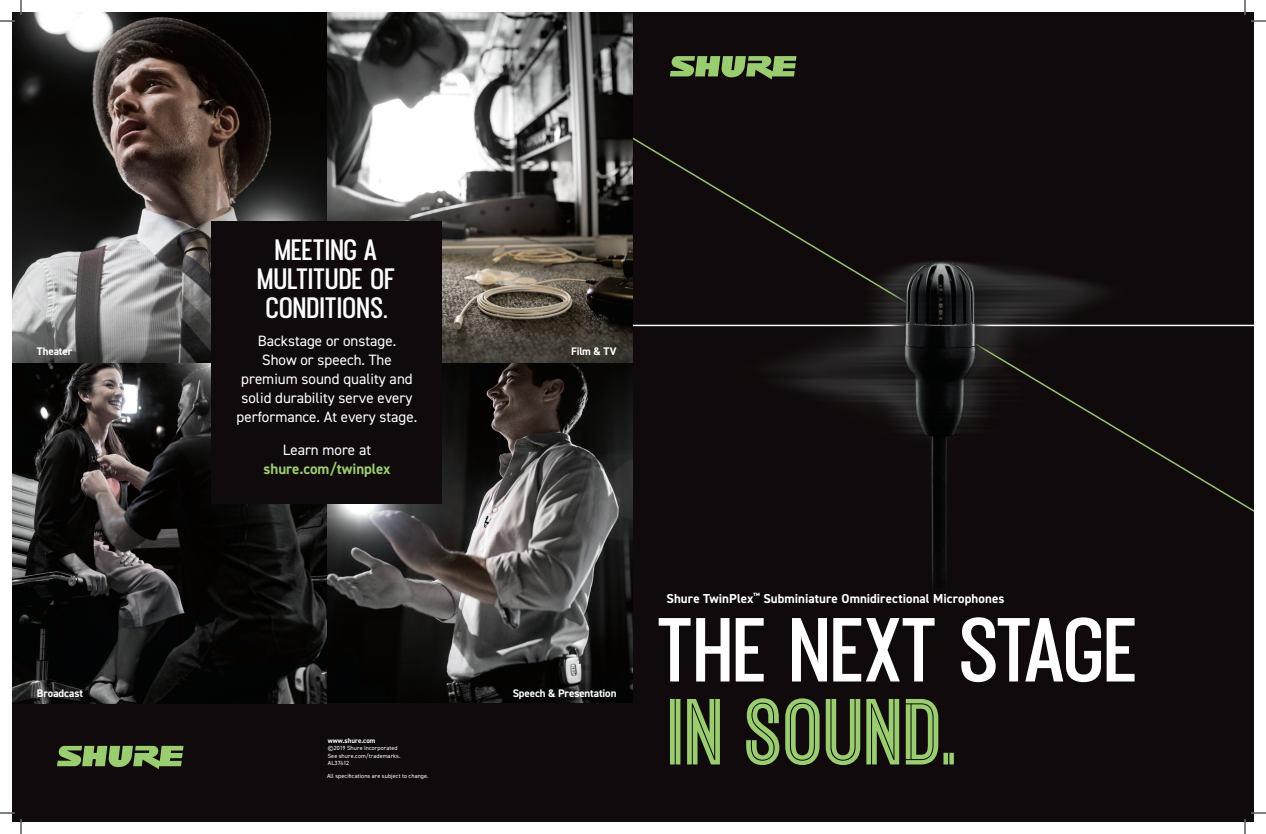
<style>
.page{position:relative;width:1266px;height:834px;background:#fff}
.page>*{position:absolute;margin:0;border:0;box-sizing:border-box;transform-origin:0 0}
.t1{font:700 80px/83px "Ostrich Proper";letter-spacing:-.075em;color:#fff}
.t2{font:700 26px/29px "Ostrich Proper";letter-spacing:-.04em;color:#fff;text-align:center}
.Body_Copy{font:15px/19px "DIN2014";color:#fff;text-align:center}
.Body_Copy-2{font:700 15px/19px "DIN2014";color:#99cd6f;text-align:center}
.Model_descriptor{font:700 13px "DIN2014";letter-spacing:.005em;color:#fff}
.Header_2{font:700 11px "DIN2014";letter-spacing:-.01em;color:#fff}
.t3{font:700 7px "DIN2014";color:#fff}
.t4{font:6px "DIN2014";letter-spacing:.02em;color:#fff}
.t5{font:6px "DIN2014";letter-spacing:-.005em;color:#fff}
.s1{font-weight:400;color:#fff}
.s2{font-family:"Ostrich Proper Inline Open";font-weight:400;color:#99cd6f}
</style>
<div class="page">
<div style="left:12px;top:12px;width:1242px;height:810px;background:#110a0c"></div>
<img style="left:633px;top:56px;width:621px;height:532px">
<img style="left:12px;top:12px;width:621px;height:692px">
<div style="left:212px;top:221px;width:230px;height:282px;background:#110a0c"></div>
<svg style="left:670px;top:56px;width:126px;height:23px"></svg>
<svg style="left:57px;top:746px;width:127px;height:23px"></svg>
<svg style="left:0;top:0;width:22px;height:22px"></svg>
<svg style="left:0;top:812px;width:22px;height:22px"></svg>
<svg style="left:1244px;top:0;width:22px;height:22px"></svg>
<svg style="left:1244px;top:812px;width:22px;height:22px"></svg>
<p class="t2" style="left:258px;top:235px;width:140px">MEETING A<br>MULTITUDE OF<br>CONDITIONS.</p>
<p class="Body_Copy" style="left:237px;top:331px;width:182px">Backstage or onstage.<br>Show or speech. The premium sound quality and solid durability serve every performance. At every stage.</p>
<p class="Body_Copy-2" style="left:263px;top:440px;width:129px"><span class="s1">Learn more at </span>shure.com/twinplex</p>
<p class="Header_2" style="left:37px;top:344px;width:37px">Theater</p>
<p class="Header_2" style="left:571px;top:344px;width:47px">Film &amp; TV</p>
<p class="Header_2" style="left:37px;top:685px;width:48px">Broadcast</p>
<p class="Header_2" style="left:513px;top:685px;width:105px">Speech &amp; Presentation</p>
<p class="t3" style="left:328px;top:735px;width:49px">www.shure.com</p>
<p class="t4" style="left:328px;top:744px;width:72px">©2019 Shure Incorporated</p>
<p class="t4" style="left:328px;top:752px;width:74px">See shure.com/trademarks.</p>
<p class="t5" style="left:328px;top:759px;width:23px">AL37412</p>
<p class="t4" style="left:327px;top:772px;width:103px">All specifications are subject to change.</p>
<p class="Model_descriptor" style="left:666px;top:590px;width:340px">Shure TwinPlex<sup>™</sup> Subminiature Omnidirectional Microphones</p>
<p class="t1" style="left:654px;top:607px;width:490px">THE NEXT STAGE<br><span class="s2">IN SOUND.</span></p>
</div>
